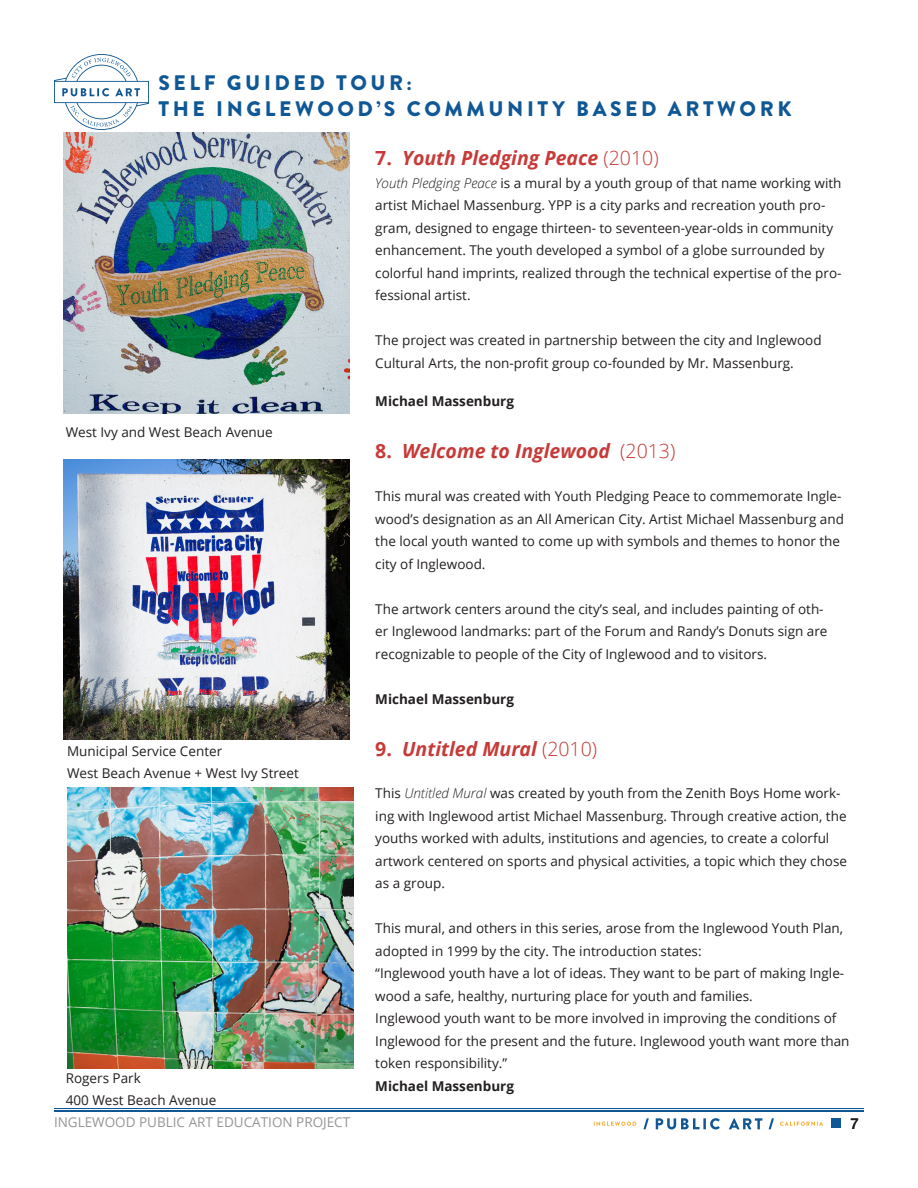
<style>
.page{position:relative;width:918px;height:1188px;background:#fff}
.page>*{position:absolute;margin:0;border:0;box-sizing:border-box;transform-origin:0 0}
.t1{font:900 21px/25.2px "Brandon Grotesque";letter-spacing:.17em;color:#105895}
.Entry_Header{font:italic 700 19.5px "Open Sans";color:#c63b39}
.Body_Regular{font:italic 700 19.5px "Open Sans";color:#c63b39}
.t2{font:500 15px "Helvetica Neue";color:#231f20}
.Body_Regular-2{font:13.5px/22.5px "Open Sans";color:#231f20}
.Body_Regular-3{font:700 13.5px "Open Sans";color:#231f20}
.t3{font:13.5px "Open Sans";color:#969696}
.s1{font-style:normal}
.s2{font-weight:300;font-style:normal}
.s3{font-weight:300;font-style:italic}
</style>
<div class="page">
<svg style="left:54px;top:54px;width:95px;height:76px"></svg>
<hr style="left:54px;top:1110px;width:810px;height:2px;background:#105895">
<hr style="left:54px;top:1108px;width:810px;height:1px;background:#105895">
<div style="left:831px;top:1118px;width:10px;height:10px;background:#105895"></div>
<svg style="left:594px;top:1122px;width:42px;height:4px"></svg>
<svg style="left:643px;top:1118px;width:6px;height:11px"></svg>
<svg style="left:656px;top:1118px;width:64px;height:11px"></svg>
<svg style="left:729px;top:1118px;width:33px;height:11px"></svg>
<svg style="left:769px;top:1118px;width:5px;height:11px"></svg>
<svg style="left:780px;top:1122px;width:43px;height:4px"></svg>
<img style="left:63px;top:459px;width:286px;height:281px">
<img style="left:67px;top:788px;width:286px;height:280px">
<img style="left:63px;top:133px;width:286px;height:280px">
<h1 class="t1" style="left:159px;top:71px;width:634px">SELF GUIDED TOUR:<br>THE INGLEWOOD’S COMMUNITY BASED ARTWORK</h1>
<p class="Body_Regular-2" style="left:66px;top:421px;width:209px">West Ivy and West Beach Avenue</p>
<p class="Body_Regular-2" style="left:67px;top:739px;width:157px">Municipal Service Center</p>
<p class="Body_Regular-2" style="left:67px;top:762px;width:233px">West Beach Avenue + West Ivy Street</p>
<p class="Body_Regular-2" style="left:66px;top:1066px;width:77px">Rogers Park</p>
<p class="Body_Regular-2" style="left:66px;top:1089px;width:152px">400 West Beach Avenue</p>
<p class="Body_Regular" style="left:375px;top:144px;width:285px"><span class="s1">7.</span> Youth Pledging Peace <span class="s2">(2010)</span></p>
<p class="Body_Regular-2" style="left:375px;top:171px;width:468px"><span class="s3">Youth Pledging Peace</span> is a mural by a youth group of that name working with artist Michael Massenburg. YPP is a city parks and recreation youth pro&shy;gram, designed to engage thirteen- to seventeen-year-olds in community enhancement. The youth developed a symbol of a globe surrounded by colorful hand imprints, realized through the technical expertise of the pro&shy;fessional artist.</p>
<p class="Body_Regular-2" style="left:375px;top:329px;width:448px">The project was created in partnership between the city and Inglewood<br>Cultural Arts, the non-profit group co-founded by Mr. Massenburg.</p>
<p class="Body_Regular-3" style="left:375px;top:392px;width:140px">Michael Massenburg</p>
<p class="Entry_Header" style="left:375px;top:438px;width:302px"><span class="s1">8.</span> Welcome to Inglewood <span class="s2">(2013)</span></p>
<p class="Body_Regular-2" style="left:375px;top:485px;width:470px">This mural was created with Youth Pledging Peace to commemorate Ingle&shy;wood’s designation as an All American City. Artist Michael Massenburg and the local youth wanted to come up with symbols and themes to honor the city of Inglewood.</p>
<p class="Body_Regular-2" style="left:375px;top:597px;width:454px">The artwork centers around the city’s seal, and includes painting of oth&shy;er Inglewood landmarks: part of the Forum and Randy’s Donuts sign are recognizable to people of the City of Inglewood and to visitors.</p>
<p class="Body_Regular-3" style="left:375px;top:689px;width:140px">Michael Massenburg</p>
<p class="Entry_Header" style="left:375px;top:735px;width:223px"><span class="s1">9.</span> Untitled Mural <span class="s2">(2010)</span></p>
<p class="Body_Regular-2" style="left:375px;top:782px;width:473px">This <span class="s3">Untitled Mural</span> was created by youth from the Zenith Boys Home work&shy;ing with Inglewood artist Michael Massenburg. Through creative action, the youths worked with adults, institutions and agencies, to create a colorful artwork centered on sports and physical activities, a topic which they chose as a group.</p>
<p class="Body_Regular-2" style="left:375px;top:917px;width:469px">This mural, and others in this series, arose from the Inglewood Youth Plan, adopted in 1999 by the city. The introduction states:</p>
<p class="Body_Regular-2" style="left:375px;top:962px;width:470px">“Inglewood youth have a lot of ideas. They want to be part of making Ingle&shy;wood a safe, healthy, nurturing place for youth and families.</p>
<p class="Body_Regular-2" style="left:375px;top:1007px;width:476px">Inglewood youth want to be more involved in improving the conditions of<br>Inglewood for the present and the future. Inglewood youth want more than token responsibility.”</p>
<p class="Body_Regular-3" style="left:375px;top:1076px;width:140px">Michael Massenburg</p>
<p class="t3" style="left:54px;top:1112px;width:298px">INGLEWOOD PUBLIC ART EDUCATION PROJECT</p>
<p class="t2" style="left:850px;top:1111px;width:10px">7</p>
</div>
